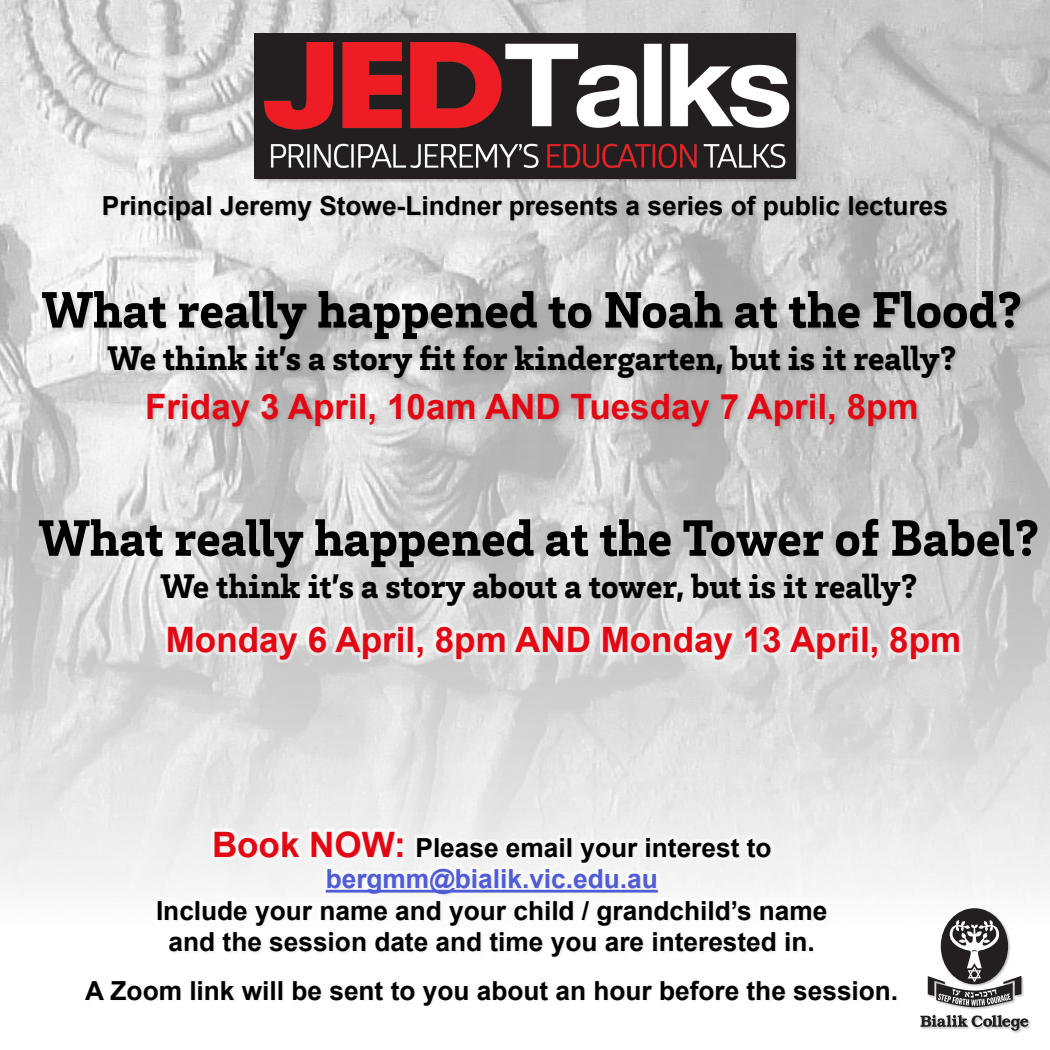
<style>
.page{position:relative;width:1050px;height:1050px;background:#fff}
.page>*{position:absolute;margin:0;border:0;box-sizing:border-box;transform-origin:0 0}
.t1{font:900 52.5px "Brix Slab";color:#000}
.t2{font:900 35px "Brix Slab";color:#000}
.t3{font:700 35px "Arial";color:#e30713}
.t4{font:700 26.25px "Arial";color:#000}
.t5{font:700 26.25px "Arial";color:#4f5cd6}
.s1{font-size:35px;color:#e30713}
</style>
<div class="page">
<img style="left:0;top:0;width:1050px;height:893px">
<div style="left:254px;top:32px;width:547px;height:152px;background:#000;opacity:.25"></div>
<img style="left:255px;top:33px;width:540px;height:145px">
<div style="left:921px;top:909px;width:110px;height:125px;background:#000;opacity:.25"></div>
<svg style="left:920px;top:1015px;width:109px;height:16px"></svg>
<svg style="left:928px;top:908px;width:93px;height:99px"></svg>
<div style="left:41px;top:290px;width:985px;height:142px;background:#000;opacity:.15"></div>
<div style="left:82px;top:828px;width:818px;height:180px;background:#fff"></div>
<hr style="left:326px;top:890px;width:332px;height:3px;background:#4f5cd6">
<div style="left:104px;top:196px;width:846px;height:26px;background:#000;opacity:.15"></div>
<div style="left:165px;top:623px;width:797px;height:40px;background:#fff;opacity:.55"></div>
<p class="t4" style="left:102px;top:187px;width:848px">Principal Jeremy Stowe-Lindner presents a series of public lectures</p>
<p class="t1" style="left:42px;top:275px;width:982px">What really happened to Noah at the Flood?</p>
<p class="t2" style="left:107px;top:335px;width:851px">We think it’s a story fit for kindergarten, but is it really?</p>
<p class="t3" style="left:145px;top:382px;width:775px">Friday 3 April, 10am AND Tuesday 7 April, 8pm</p>
<p class="t1" style="left:39px;top:503px;width:1002px">What really happened at the Tower of Babel?</p>
<p class="t2" style="left:160px;top:563px;width:759px">We think it’s a story about a tower, but is it really?</p>
<p class="t3" style="left:166px;top:615px;width:797px">Monday 6 April, 8pm AND Monday 13 April, 8pm</p>
<p class="t4" style="left:212px;top:829px;width:561px"><span class="s1">Book NOW:</span> Please email your interest to</p>
<p class="t5" style="left:326px;top:861px;width:333px">bergmm@bialik.vic.edu.au</p>
<p class="t4" style="left:156px;top:892px;width:673px">Include your name and your child / grandchild’s name</p>
<p class="t4" style="left:169px;top:924px;width:648px">and the session date and time you are interested in.</p>
<p class="t4" style="left:85px;top:972px;width:814px">A Zoom link will be sent to you about an hour before the session.</p>
</div>
